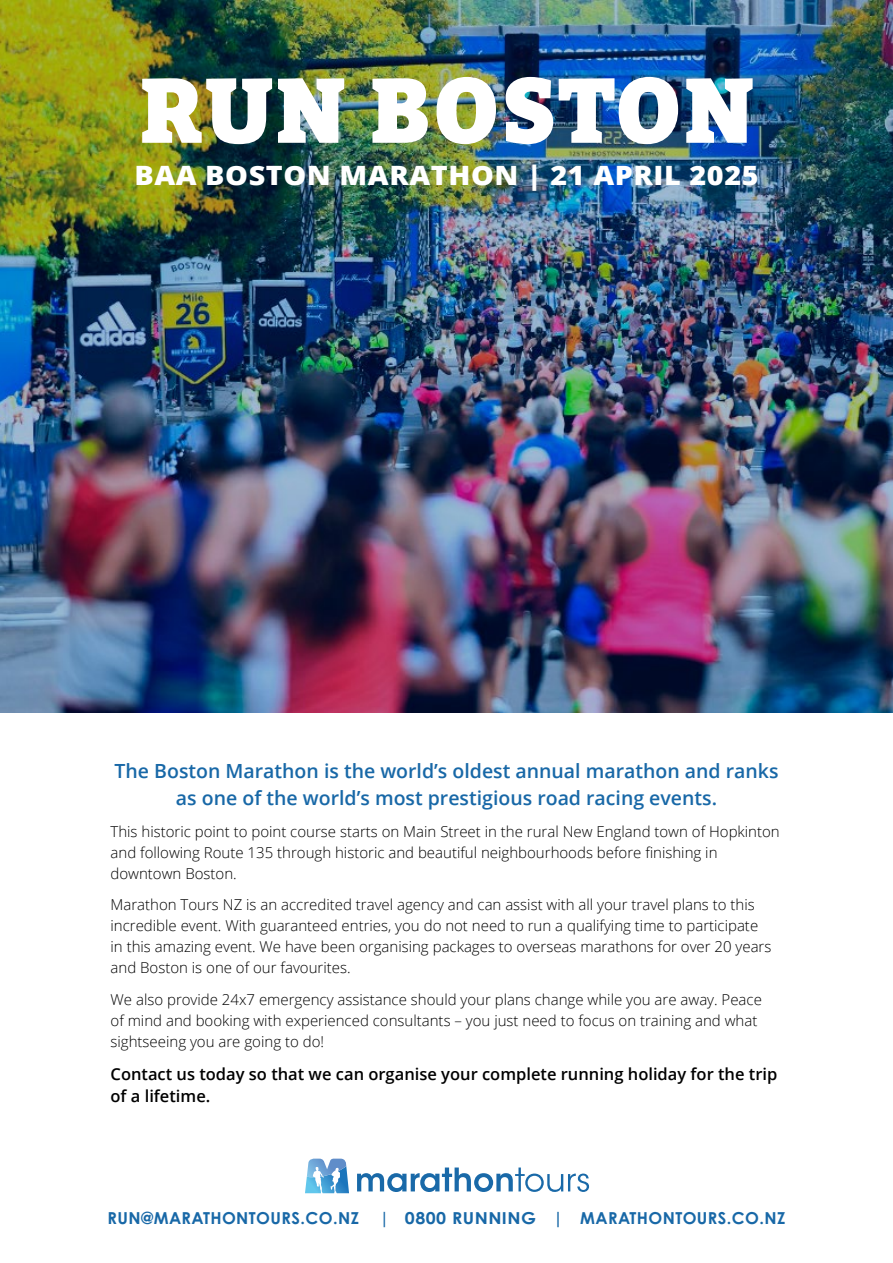
<style>
.page{position:relative;width:893px;height:1263px;background:#fff}
.page>*{position:absolute;margin:0;border:0;box-sizing:border-box;transform-origin:0 0}
.t1{font:900 90.9px "Bitter";letter-spacing:.01em;color:#fff}
.t2{font:800 26.55px "Open Sans";letter-spacing:.02em;color:#fff;scale:1.08 1}
.t3{font:600 19.5px/27px "Open Sans";color:#1868a7;text-align:center}
.t4{font:600 16.5px/22.5px "Open Sans";color:#000}
.t5{font:700 16.5px "Century Gothic Pro";letter-spacing:.025em;color:#1868a7}
.t6{font:300 15px/21px "Open Sans";color:#000}
</style>
<div class="page">
<img style="left:0;top:0;width:893px;height:712px">
<svg style="left:357px;top:1167px;width:232px;height:25px"></svg>
<svg style="left:305px;top:1158px;width:44px;height:35px"></svg>
<h1 class="t1" style="left:139px;top:58px;width:617px">RUN BOSTON</h1>
<h2 class="t2" style="left:134px;top:155px;width:579px">BAA BOSTON MARATHON | 21 APRIL 2025</h2>
<h3 class="t3" style="left:115px;top:757px;width:665px">The Boston Marathon is the world’s oldest annual marathon and ranks as one of the world’s most prestigious road racing events.</h3>
<p class="t6" style="left:111px;top:820px;width:671px">This historic point to point course starts on Main Street in the rural New England town of Hopkinton and following Route 135 through historic and beautiful neighbourhoods before finishing in downtown Boston.</p>
<p class="t6" style="left:111px;top:894px;width:662px">Marathon Tours NZ is an accredited travel agency and can assist with all your travel plans to this incredible event. With guaranteed entries, you do not need to run a qualifying time to participate in this amazing event. We have been organising packages to overseas marathons for over 20 years and Boston is one of our favourites.</p>
<p class="t6" style="left:111px;top:988px;width:653px">We also provide 24x7 emergency assistance should your plans change while you are away. Peace of mind and booking with experienced consultants – you just need to focus on training and what sightseeing you are going to do!</p>
<p class="t4" style="left:111px;top:1062px;width:668px">Contact us today so that we can organise your complete running holiday for the trip of a lifetime.</p>
<p class="t5" style="left:108px;top:1207px;width:679px">RUN@MARATHONTOURS.CO.NZ | 0800 RUNNING | MARATHONTOURS.CO.NZ</p>
</div>
